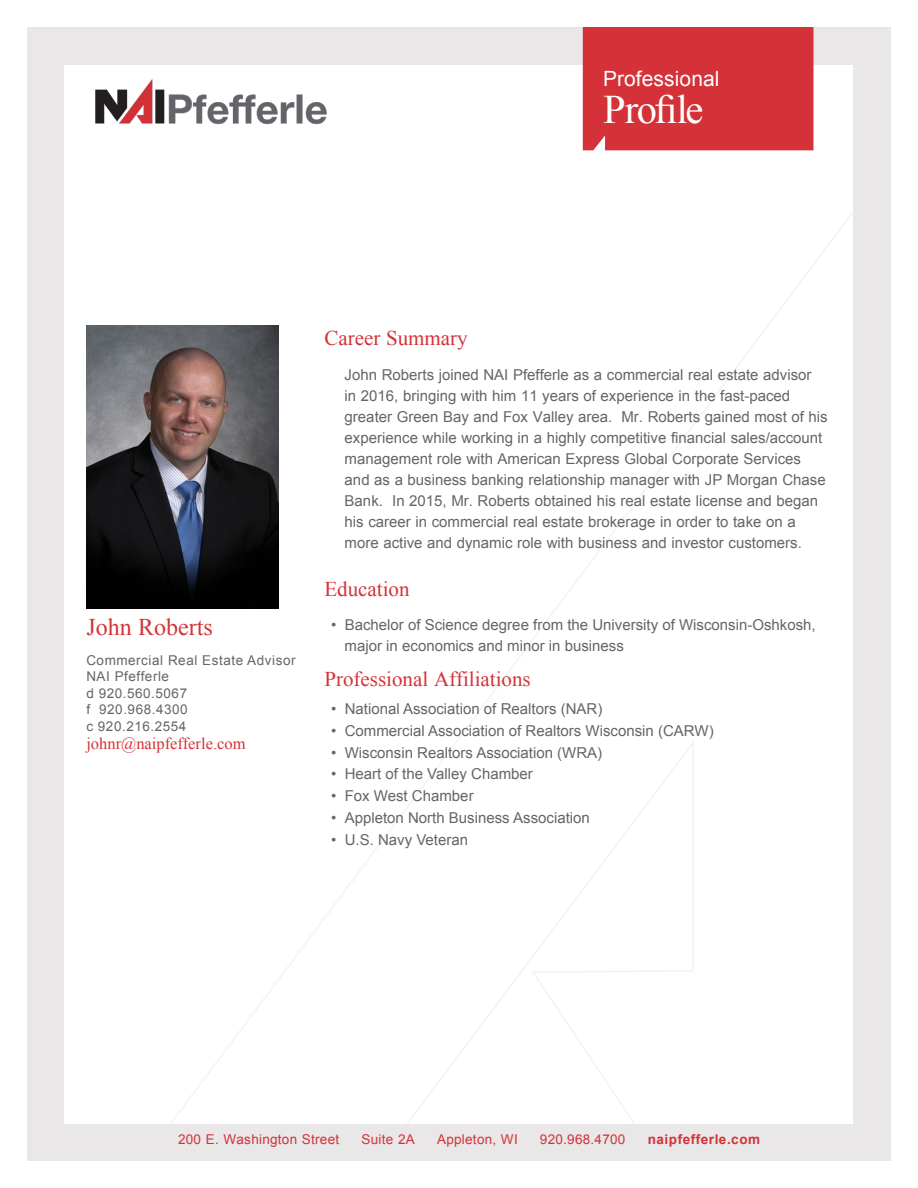
<style>
.page{position:relative;width:918px;height:1188px;background:#fff}
.page>*{position:absolute;margin:0;border:0;box-sizing:border-box;transform-origin:0 0}
.t1{font:40.5px "Times New Roman";letter-spacing:-.045em;color:#fff}
.Subhead{font:24px "Times New Roman";color:#d43238}
.Subhead-2{font:21px "Times New Roman";color:#d43238}
.t2{font:21px "Arial";letter-spacing:.005em;color:#fff}
.t3{font:16.5px "Times New Roman";color:#d43238}
.t4{font:15px/21px "Arial";color:#64656a}
.t5{font:13.5px "Arial";letter-spacing:.04em;color:#64656a}
.t6{font:13.5px "Arial";letter-spacing:.02em;color:#d43238}
.t7{font:700 13.5px "Arial";letter-spacing:.04em;color:#d43238}
</style>
<div class="page">
<div style="left:27px;top:27px;width:864px;height:1134px;background:#e9e7e8"></div>
<div style="left:65px;top:65px;width:788px;height:1059px;background:#fff"></div>
<div style="left:583px;top:27px;width:230px;height:123px;background:#d43238"></div>
<img style="left:95px;top:79px;width:232px;height:46px">
<img style="left:86px;top:326px;width:192px;height:282px">
<p class="t2" style="left:603px;top:65px;width:118px">Professional</p>
<p class="t1" style="left:603px;top:82px;width:102px">Profile</p>
<p class="Subhead" style="left:86px;top:610px;width:128px">John Roberts</p>
<p class="t5" style="left:86px;top:651px;width:211px">Commercial Real Estate Advisor</p>
<p class="t5" style="left:86px;top:667px;width:84px">NAI Pfefferle</p>
<p class="t5" style="left:86px;top:684px;width:102px">d 920.560.5067</p>
<p class="t5" style="left:86px;top:700px;width:103px">f 920.968.4300</p>
<p class="t5" style="left:86px;top:717px;width:102px">c 920.216.2554</p>
<p class="t3" style="left:86px;top:732px;width:161px">johnr@naipfefferle.com</p>
<p class="Subhead-2" style="left:324px;top:324px;width:145px">Career Summary</p>
<p class="t4" style="left:345px;top:364px;width:485px">John Roberts joined NAI Pfefferle as a commercial real estate advisor<br>in 2016, bringing with him 11 years of experience in the fast-paced greater Green Bay and Fox Valley area. Mr. Roberts gained most of his experience while working in a highly competitive financial sales/account management role with American Express Global Corporate Services and as a business banking relationship manager with JP Morgan Chase Bank. In 2015, Mr. Roberts obtained his real estate license and began his career in commercial real estate brokerage in order to take on a more active and dynamic role with business and investor customers.</p>
<p class="Subhead-2" style="left:324px;top:574px;width:87px">Education</p>
<p class="t4" style="left:345px;top:614px;width:473px;text-indent:-14px">• Bachelor of Science degree from the University of Wisconsin-Oshkosh, major in economics and minor in business</p>
<p class="Subhead-2" style="left:324px;top:664px;width:208px">Professional Affiliations</p>
<p class="t4" style="left:331px;top:698px;width:273px">• National Association of Realtors (NAR)</p>
<p class="t4" style="left:331px;top:720px;width:384px">• Commercial Association of Realtors Wisconsin (CARW)</p>
<p class="t4" style="left:331px;top:742px;width:273px">• Wisconsin Realtors Association (WRA)</p>
<p class="t4" style="left:331px;top:764px;width:203px">• Heart of the Valley Chamber</p>
<p class="t4" style="left:331px;top:785px;width:144px">• Fox West Chamber</p>
<p class="t4" style="left:331px;top:807px;width:260px">• Appleton North Business Association</p>
<p class="t4" style="left:331px;top:829px;width:138px">• U.S. Navy Veteran</p>
<p class="t6" style="left:178px;top:1130px;width:163px">200 E. Washington Street</p>
<p class="t6" style="left:362px;top:1130px;width:55px">Suite 2A</p>
<p class="t6" style="left:437px;top:1130px;width:82px">Appleton, WI</p>
<p class="t6" style="left:540px;top:1130px;width:87px">920.968.4700</p>
<p class="t7" style="left:648px;top:1130px;width:114px">naipfefferle.com</p>
</div>
